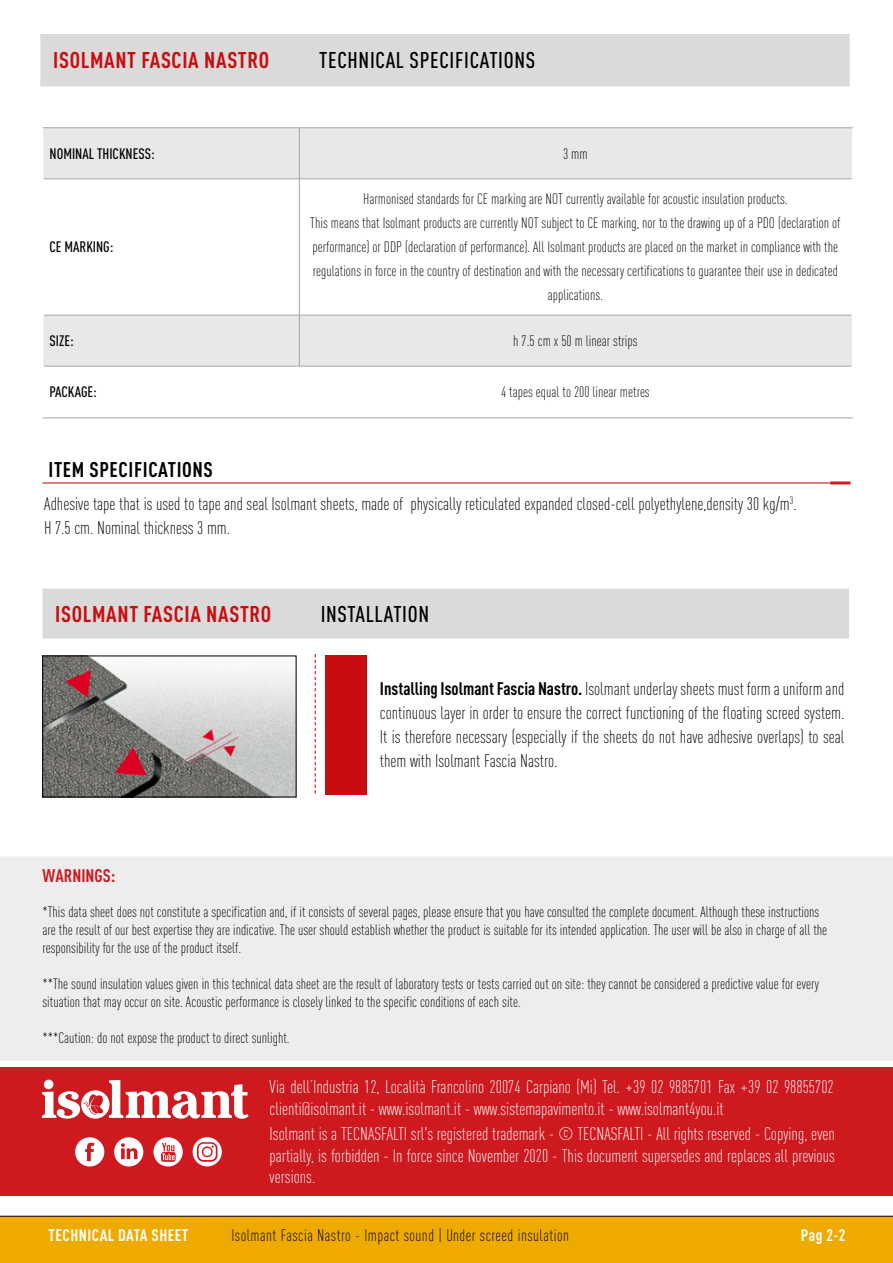
<style>
.page{position:relative;width:893px;height:1263px;background:#fff}
.page>*{position:absolute;margin:0;border:0;box-sizing:border-box;transform-origin:0 0}
.t1{font:700 22.5px "DIN Cond";letter-spacing:.03em;color:#c90c0f}
.t2{font:500 22.5px "DIN Cond";letter-spacing:.03em;color:#000}
.t3{font:700 21px "DIN Cond";letter-spacing:.03em;color:#000}
.t4{font:300 18px/24px "DIN Cond";color:#000;text-align:justify}
.t5{font:300 18px/21.6px "DIN Cond";color:#fff}
.t6{font:700 18px "DIN Cond";color:#ce191f}
.t7{font:300 16.5px "DIN Cond";letter-spacing:.03em;color:#000}
.t8{font:700 16.5px "DIN Cond";letter-spacing:.03em;color:#fff}
.t9{font:300 15px/24px "DIN Cond";color:#000}
.t10{font:500 15px "DIN Cond";color:#000}
.s1{font-weight:700}
</style>
<div class="page">
<div style="left:0;top:1216px;width:893px;height:47px;background:#efaa00"></div>
<hr style="left:0;top:1216px;width:893px;height:1px;background:#000">
<div style="left:0;top:1067px;width:893px;height:128px;background:#ce191f"></div>
<svg style="left:43px;top:1079px;width:205px;height:40px"></svg>
<svg style="left:43px;top:128px;width:809px;height:238px"></svg>
<hr style="left:299px;top:128px;width:1px;height:51px;background:#a5a5a5">
<hr style="left:299px;top:179px;width:1px;height:136px;background:#a5a5a5">
<hr style="left:299px;top:315px;width:1px;height:51px;background:#a5a5a5">
<hr style="left:43px;top:127px;width:256px;height:1px;background:#a5a5a5">
<hr style="left:299px;top:127px;width:554px;height:1px;background:#a5a5a5">
<hr style="left:44px;top:179px;width:255px;height:1px;background:#a5a5a5">
<hr style="left:299px;top:179px;width:552px;height:1px;background:#a5a5a5">
<hr style="left:44px;top:315px;width:255px;height:1px;background:#a5a5a5">
<hr style="left:299px;top:315px;width:552px;height:1px;background:#a5a5a5">
<hr style="left:44px;top:366px;width:255px;height:1px;background:#a5a5a5">
<hr style="left:299px;top:366px;width:552px;height:1px;background:#a5a5a5">
<hr style="left:43px;top:418px;width:256px;height:1px;background:#a5a5a5">
<hr style="left:299px;top:418px;width:554px;height:1px;background:#a5a5a5">
<div style="left:40px;top:34px;width:810px;height:52px;background:#dadada"></div>
<div style="left:325px;top:655px;width:42px;height:140px;background:#c90c0f"></div>
<div style="left:43px;top:588px;width:806px;height:51px;background:#dadada"></div>
<hr style="left:43px;top:482px;width:787px;height:1px;background:#ce191f">
<hr style="left:830px;top:481px;width:20px;height:3px;background:#ce191f">
<svg style="left:315px;top:654px;width:1px;height:139px"></svg>
<img style="left:45px;top:658px;width:249px;height:137px">
<svg style="left:75px;top:1137px;width:29px;height:29px"></svg>
<svg style="left:114px;top:1137px;width:29px;height:29px"></svg>
<svg style="left:153px;top:1137px;width:30px;height:29px"></svg>
<svg style="left:193px;top:1137px;width:29px;height:29px"></svg>
<div style="left:203px;top:1148px;width:8px;height:8px;background:#fff;border-radius:50%"></div>
<div style="left:0;top:856px;width:893px;height:204px;background:#ededed"></div>
<h1 class="t1" style="left:53px;top:46px;width:218px">ISOLMANT FASCIA NASTRO</h1>
<h1 class="t2" style="left:319px;top:47px;width:218px">TECHNICAL SPECIFICATIONS</h1>
<p class="t10" style="left:50px;top:144px;width:107px">NOMINAL THICKNESS:</p>
<p class="t9" style="left:563px;top:141px;width:26px">3 mm</p>
<p class="t10" style="left:50px;top:238px;width:65px">CE MARKING:</p>
<p class="t9" style="left:310px;top:187px;width:532px;text-align:center">Harmonised standards for CE marking are NOT currently available for acoustic insulation products.<br>This means that Isolmant products are currently NOT subject to CE marking, nor to the drawing up of a PDO (declaration of performance) or DDP (declaration of performance). All Isolmant products are placed on the market in compliance with the regulations in force in the country of destination and with the necessary certifications to guarantee their use in dedicated applications.</p>
<p class="t10" style="left:50px;top:332px;width:26px">SIZE:</p>
<p class="t9" style="left:513px;top:329px;width:126px">h 7.5 cm x 50 m linear strips</p>
<p class="t10" style="left:49px;top:383px;width:49px">PACKAGE:</p>
<p class="t9" style="left:501px;top:380px;width:150px">4 tapes equal to 200 linear metres</p>
<h2 class="t3" style="left:49px;top:457px;width:166px">ITEM SPECIFICATIONS</h2>
<p class="t4" style="left:44px;top:492px;width:754px">Adhesive tape that is used to tape and seal Isolmant sheets, made of physically reticulated expanded closed-cell polyethylene,density 30 kg/m<sup>3</sup>.<br>H 7.5 cm. Nominal thickness 3 mm.</p>
<h1 class="t1" style="left:55px;top:600px;width:218px">ISOLMANT FASCIA NASTRO</h1>
<h1 class="t2" style="left:321px;top:600px;width:110px">INSTALLATION</h1>
<p class="t4" style="left:380px;top:677px;width:466px"><span class="s1">Installing Isolmant Fascia Nastro.</span> Isolmant underlay sheets must form a uniform and continuous layer in order to ensure the correct functioning of the floating screed system.<br>It is therefore necessary (especially if the sheets do not have adhesive overlaps) to seal them with Isolmant Fascia Nastro.</p>
<p class="t6" style="left:43px;top:864px;width:74px">WARNINGS:</p>
<p class="t9" style="left:43px;top:902px;width:786px;line-height:18px">*This data sheet does not constitute a specification and, if it consists of several pages, please ensure that you have consulted the complete document. Although these instructions are the result of our best expertise they are indicative. The user should establish whether the product is suitable for its intended application. The user will be also in charge of all the responsibility for the use of the product itself.</p>
<p class="t9" style="left:43px;top:974px;width:778px;line-height:18px">**The sound insulation values given in this technical data sheet are the result of laboratory tests or tests carried out on site: they cannot be considered a predictive value for every situation that may occur on site. Acoustic performance is closely linked to the specific conditions of each site.</p>
<p class="t9" style="left:43px;top:1025px;width:249px">***Caution: do not expose the product to direct sunlight.</p>
<p class="t5" style="left:270px;top:1076px;width:566px">Via dell’Industria 12, Località Francolino 20074 Carpiano (Mi) Tel. +39 02 9885701 Fax +39 02 98855702 clienti@isolmant.it - www.isolmant.it - www.sistemapavimento.it - www.isolmant4you.it</p>
<p class="t5" style="left:270px;top:1123px;width:567px;text-align:justify">Isolmant is a TECNASFALTI srl's registered trademark - © TECNASFALTI - All rights reserved - Copying, even partially, is forbidden - In force since November 2020 - This document supersedes and replaces all previous versions.</p>
<p class="t8" style="left:49px;top:1225px;width:141px">TECHNICAL DATA SHEET</p>
<p class="t7" style="left:231px;top:1226px;width:339px">Isolmant Fascia Nastro - Impact sound | Under screed insulation</p>
<p class="t8" style="left:801px;top:1225px;width:46px">Pag 2-2</p>
</div>
